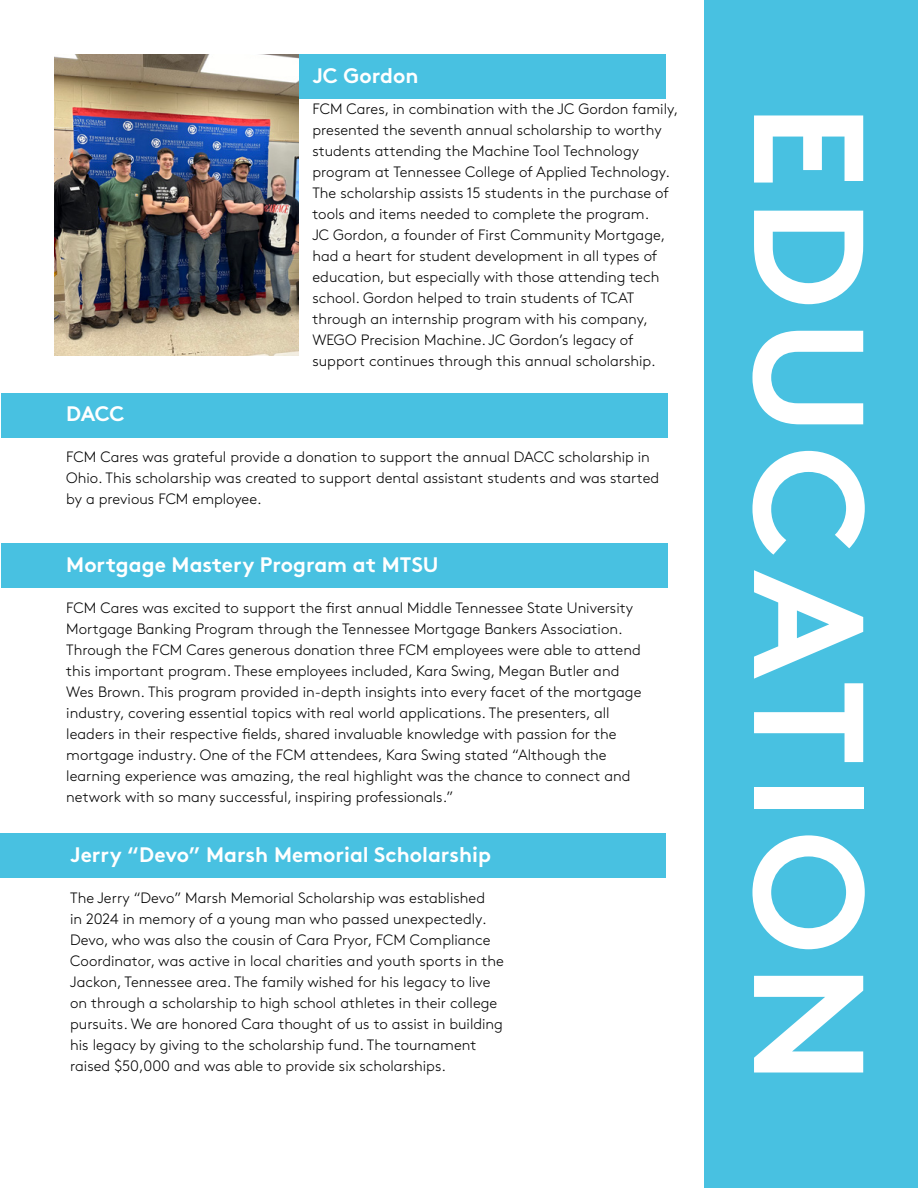
<style>
.page{position:relative;width:918px;height:1188px;background:#fff}
.page>*{position:absolute;margin:0;border:0;box-sizing:border-box;transform-origin:0 0}
.t1{font:700 156px "Brown";letter-spacing:.06em;color:#fff}
.t2{font:700 21px "Brown";color:#fff}
.t3{font:300 15px/21px "Brown";color:#000}
</style>
<div class="page">
<div style="left:110px;top:54px;width:556px;height:44px;background:#48c1e1"></div>
<div style="left:705px;top:0;width:213px;height:1188px;background:#48c1e1"></div>
<div style="left:0;top:833px;width:666px;height:45px;background:#48c1e1"></div>
<img style="left:54px;top:54px;width:245px;height:302px">
<div style="left:1px;top:393px;width:666px;height:44px;background:#48c1e1"></div>
<div style="left:1px;top:544px;width:666px;height:44px;background:#48c1e1"></div>
<h2 class="t2" style="left:312px;top:58px;width:107px">JC Gordon</h2>
<p class="t3" style="left:312px;top:98px;width:367px">FCM Cares, in combination with the JC Gordon family, presented the seventh annual scholarship to worthy students attending the Machine Tool Technology program at Tennessee College of Applied Technology.<br>The scholarship assists 15 students in the purchase of tools and items needed to complete the program.<br>JC Gordon, a founder of First Community Mortgage, had a heart for student development in all types of education, but especially with those attending tech school. Gordon helped to train students of TCAT through an internship program with his company, WEGO Precision Machine. JC Gordon’s legacy of support continues through this annual scholarship.</p>
<h2 class="t2" style="left:66px;top:397px;width:60px">DACC</h2>
<p class="t3" style="left:66px;top:445px;width:595px">FCM Cares was grateful provide a donation to support the annual DACC scholarship in<br>Ohio. This scholarship was created to support dental assistant students and was started by a previous FCM employee.</p>
<h2 class="t2" style="left:66px;top:548px;width:374px">Mortgage Mastery Program at MTSU</h2>
<p class="t3" style="left:66px;top:596px;width:577px">FCM Cares was excited to support the first annual Middle Tennessee State University Mortgage Banking Program through the Tennessee Mortgage Bankers Association.<br>Through the FCM Cares generous donation three FCM employees were able to attend this important program. These employees included, Kara Swing, Megan Butler and Wes Brown. This program provided in-depth insights into every facet of the mortgage industry, covering essential topics with real world applications. The presenters, all leaders in their respective fields, shared invaluable knowledge with passion for the mortgage industry. One of the FCM attendees, Kara Swing stated “Although the learning experience was amazing, the real highlight was the chance to connect and network with so many successful, inspiring professionals.”</p>
<h2 class="t2" style="left:70px;top:837px;width:422px">Jerry “Devo” Marsh Memorial Scholarship</h2>
<p class="t3" style="left:70px;top:886px;width:435px">The Jerry “Devo” Marsh Memorial Scholarship was established<br>in 2024 in memory of a young man who passed unexpectedly.<br>Devo, who was also the cousin of Cara Pryor, FCM Compliance Coordinator, was active in local charities and youth sports in the Jackon, Tennessee area. The family wished for his legacy to live on through a scholarship to high school athletes in their college pursuits. We are honored Cara thought of us to assist in building his legacy by giving to the scholarship fund. The tournament raised $50,000 and was able to provide six scholarships.</p>
<h1 class="t1" style="left:935px;top:103px;width:984px;rotate:90deg">EDUCATION</h1>
</div>
